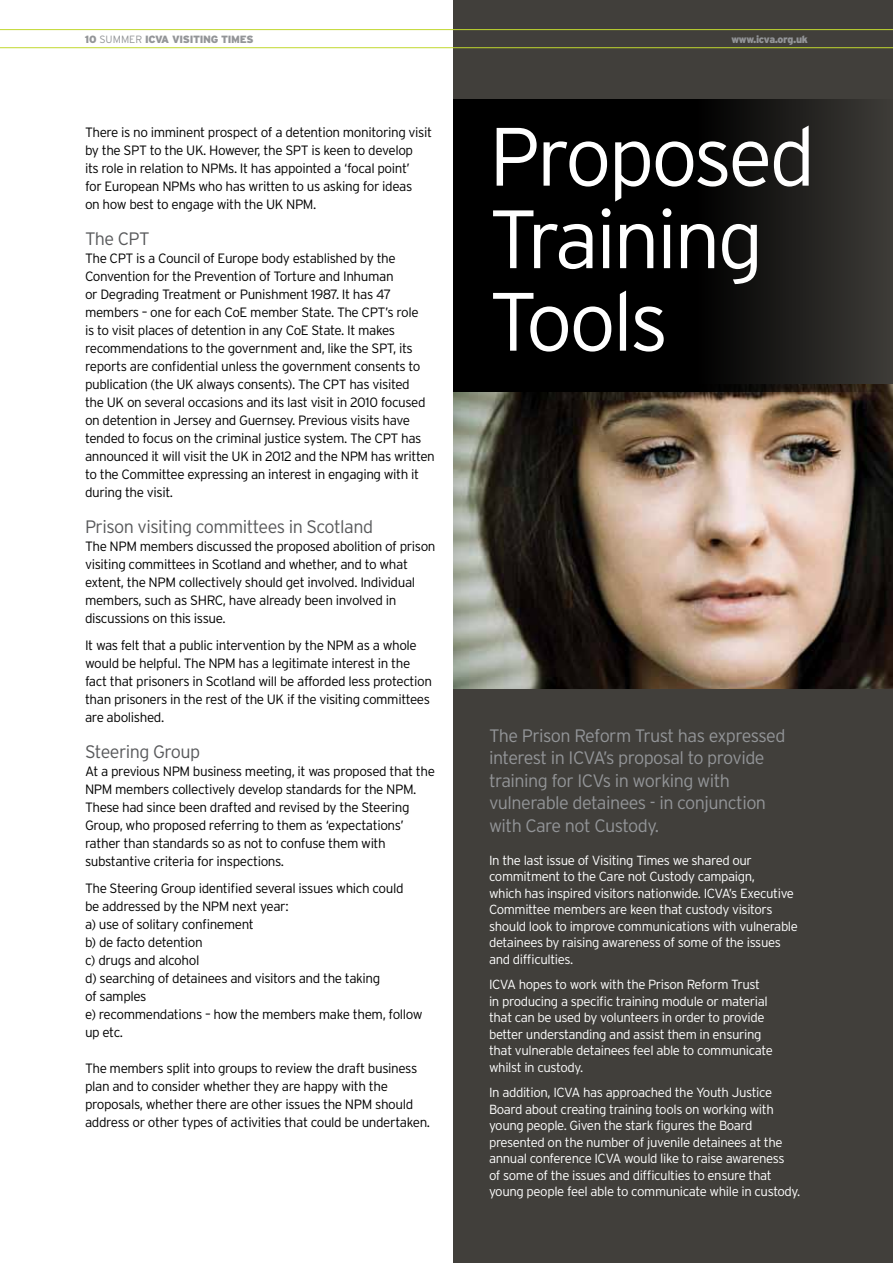
<style>
.page{position:relative;width:893px;height:1263px;background:#fff}
.page>*{position:absolute;margin:0;border:0;box-sizing:border-box;transform-origin:0 0}
.t1{font:300 82.5px/82.5px "Interstate";letter-spacing:-.04em;color:#fff}
.t2{font:300 18px/22.5px "Interstate";letter-spacing:-.03em;color:#939598}
.t3{font:300 18px "Interstate";letter-spacing:-.03em;color:#58595b}
.t4{font:300 13.5px/18px "Interstate";letter-spacing:-.03em;color:#000}
.t5{font:300 13.2px/16.5px "Interstate";letter-spacing:-.03em;color:#fff}
.t6{font:900 10.5px "Interstate";letter-spacing:-.03em;color:#939598}
.s1{font-weight:300}
</style>
<div class="page">
<div style="left:454px;top:0;width:439px;height:1263px;background:#413f3b"></div>
<img style="left:454px;top:391px;width:439px;height:298px">
<svg style="left:454px;top:99px;width:439px;height:292px;background:#0d0d0c"></svg>
<hr style="left:0;top:47px;width:893px;height:1px;background:#c1d82f">
<hr style="left:0;top:29px;width:893px;height:1px;background:#c1d82f">
<p class="t6" style="left:85px;top:33px;width:170px">10 <span class="s1">SUMMER</span> ICVA VISITING TIMES</p>
<p class="t6" style="left:731px;top:33px;width:78px">www.icva.org.uk</p>
<p class="t4" style="left:85px;top:123px;width:349px">There is no imminent prospect of a detention monitoring visit by the SPT to the UK. However, the SPT is keen to develop<br>its role in relation to NPMs. It has appointed a ‘focal point’<br>for European NPMs who has written to us asking for ideas<br>on how best to engage with the UK NPM.</p>
<h2 class="t3" style="left:85px;top:229px;width:66px">The CPT</h2>
<p class="t4" style="left:85px;top:249px;width:351px">The CPT is a Council of Europe body established by the Convention for the Prevention of Torture and Inhuman<br>or Degrading Treatment or Punishment 1987. It has 47 members – one for each CoE member State. The CPT’s role<br>is to visit places of detention in any CoE State. It makes recommendations to the government and, like the SPT, its reports are confidential unless the government consents to publication (the UK always consents). The CPT has visited<br>the UK on several occasions and its last visit in 2010 focused on detention in Jersey and Guernsey. Previous visits have tended to focus on the criminal justice system. The CPT has announced it will visit the UK in 2012 and the NPM has written to the Committee expressing an interest in engaging with it during the visit.</p>
<h2 class="t3" style="left:85px;top:517px;width:290px">Prison visiting committees in Scotland</h2>
<p class="t4" style="left:85px;top:537px;width:352px">The NPM members discussed the proposed abolition of prison visiting committees in Scotland and whether, and to what extent, the NPM collectively should get involved. Individual members, such as SHRC, have already been involved in discussions on this issue.</p>
<p class="t4" style="left:85px;top:636px;width:349px">It was felt that a public intervention by the NPM as a whole would be helpful. The NPM has a legitimate interest in the fact that prisoners in Scotland will be afforded less protection than prisoners in the rest of the UK if the visiting committees are abolished.</p>
<h2 class="t3" style="left:85px;top:742px;width:117px">Steering Group</h2>
<p class="t4" style="left:85px;top:762px;width:352px">At a previous NPM business meeting, it was proposed that the NPM members collectively develop standards for the NPM.<br>These had since been drafted and revised by the Steering Group, who proposed referring to them as ‘expectations’ rather than standards so as not to confuse them with substantive criteria for inspections.</p>
<p class="t4" style="left:85px;top:879px;width:339px">The Steering Group identified several issues which could<br>be addressed by the NPM next year:<br>a) use of solitary confinement<br>b) de facto detention<br>c) drugs and alcohol<br>d) searching of detainees and visitors and the taking<br>of samples<br>e) recommendations – how the members make them, follow up etc.</p>
<p class="t4" style="left:85px;top:1059px;width:347px">The members split into groups to review the draft business plan and to consider whether they are happy with the proposals, whether there are other issues the NPM should address or other types of activities that could be undertaken.</p>
<h1 class="t1" style="left:489px;top:115px;width:328px">Proposed<br>Training<br>Tools</h1>
<h2 class="t2" style="left:489px;top:724px;width:298px">The Prison Reform Trust has expressed interest in ICVA’s proposal to provide training for ICVs in working with vulnerable detainees - in conjunction with Care not Custody.</h2>
<p class="t5" style="left:489px;top:852px;width:310px">In the last issue of Visiting Times we shared our commitment to the Care not Custody campaign,<br>which has inspired visitors nationwide. ICVA’s Executive Committee members are keen that custody visitors should look to improve communications with vulnerable detainees by raising awareness of some of the issues and difficulties.</p>
<p class="t5" style="left:489px;top:976px;width:285px">ICVA hopes to work with the Prison Reform Trust in producing a specific training module or material that can be used by volunteers in order to provide better understanding and assist them in ensuring that vulnerable detainees feel able to communicate whilst in custody.</p>
<p class="t5" style="left:489px;top:1084px;width:313px">In addition, ICVA has approached the Youth Justice Board about creating training tools on working with young people. Given the stark figures the Board presented on the number of juvenile detainees at the annual conference ICVA would like to raise awareness<br>of some of the issues and difficulties to ensure that young people feel able to communicate while in custody.</p>
</div>
